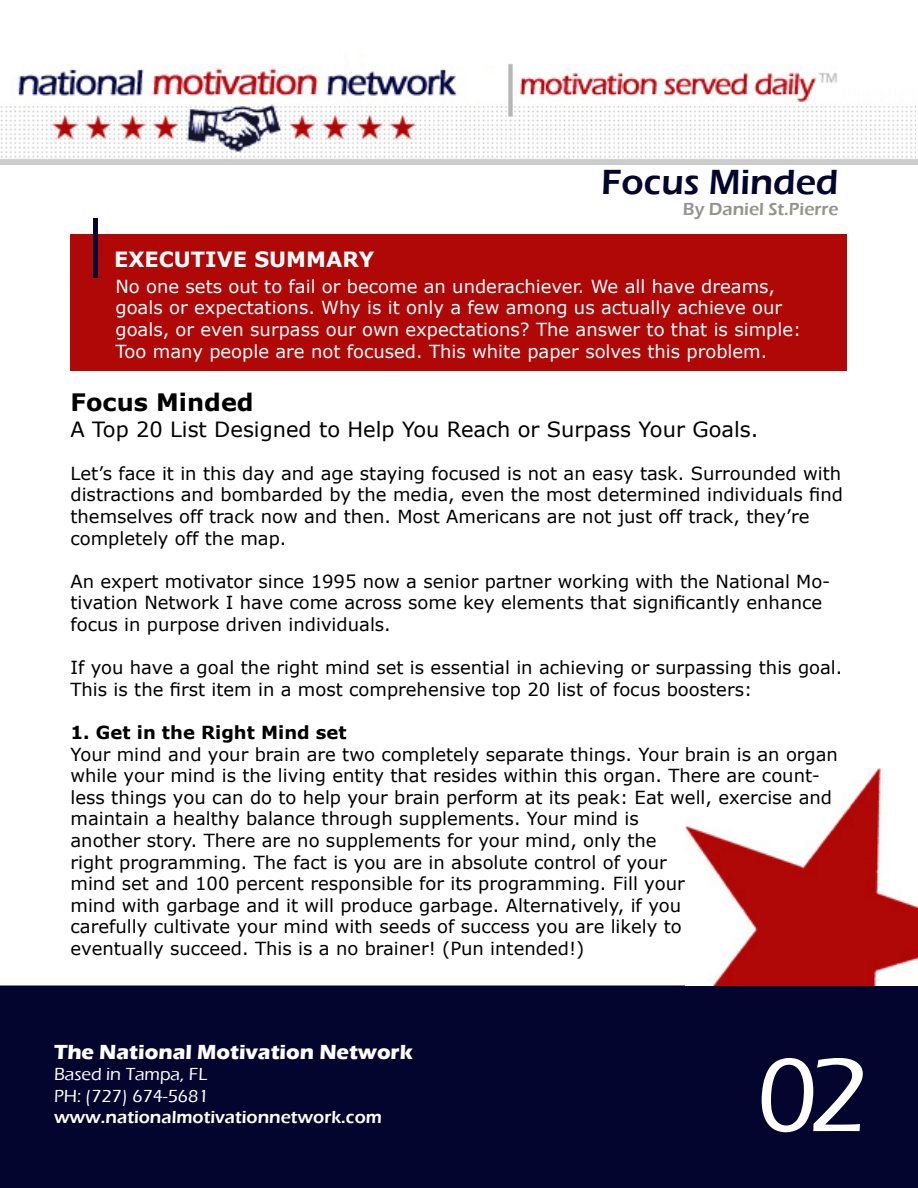
<style>
.page{position:relative;width:918px;height:1188px;background:#fff}
.page>*{position:absolute;margin:0;border:0;box-sizing:border-box;transform-origin:0 0}
.t1{font:500 108px "Eras ITC";color:#fff}
.t2{font:600 36px "Eras ITC";color:#04052f}
.t3{font:700 24px "Verdana";color:#000}
.t4{font:21px "Verdana";color:#000}
.t5{font:700 21px "Eras ITC";color:#fff}
.t6{font:700 21px "Verdana";color:#fff}
.t7{font:18px/21.6px "Verdana";color:#000}
.t8{font:18px/21.6px "Verdana";color:#fff}
.t9{font:600 18px "Eras ITC";color:#fff}
.t10{font:500 18px/21.6px "Eras ITC";color:#fff}
.t11{font:700 18px "Verdana";color:#000}
.t12{font:600 18px "Eras ITC";color:#94948f}
</style>
<div class="page">
<div style="left:1px;top:986px;width:916px;height:201px;background:#04052f"></div>
<div style="left:0;top:986px;width:918px;height:202px;border:2px solid #04052f"></div>
<img style="left:0;top:64px;width:916px;height:101px">
<img style="left:686px;top:768px;width:232px;height:217px">
<img style="left:916px;top:158px;width:2px;height:7px">
<div style="left:70px;top:235px;width:778px;height:136px;background:#b00707"></div>
<hr style="left:94px;top:218px;width:4px;height:60px;background:#04052f">
<h2 class="t2" style="left:601px;top:162px;width:239px">Focus Minded</h2>
<p class="t12" style="left:683px;top:199px;width:157px">By Daniel St.Pierre</p>
<p class="t6" style="left:114px;top:245px;width:262px">EXECUTIVE SUMMARY</p>
<p class="t8" style="left:116px;top:276px;width:687px">No one sets out to fail or become an underachiever. We all have dreams, goals or expectations. Why is it only a few among us actually achieve our goals, or even surpass our own expectations? The answer to that is simple:<br>Too many people are not focused. This white paper solves this problem.</p>
<h3 class="t3" style="left:70px;top:387px;width:185px">Focus Minded</h3>
<p class="t4" style="left:70px;top:416px;width:689px">A Top 20 List Designed to Help You Reach or Surpass Your Goals.</p>
<p class="t7" style="left:70px;top:463px;width:774px">Let’s face it in this day and age staying focused is not an easy task. Surrounded with distractions and bombarded by the media, even the most determined individuals find themselves off track now and then. Most Americans are not just off track, they’re completely off the map.</p>
<p class="t7" style="left:70px;top:571px;width:761px">An expert motivator since 1995 now a senior partner working with the National Mo&shy;tivation Network I have come across some key elements that significantly enhance focus in purpose driven individuals.</p>
<p class="t7" style="left:70px;top:657px;width:773px">If you have a goal the right mind set is essential in achieving or surpassing this goal.<br>This is the first item in a most comprehensive top 20 list of focus boosters:</p>
<p class="t11" style="left:70px;top:721px;width:278px">1. Get in the Right Mind set</p>
<p class="t7" style="left:70px;top:743px;width:769px">Your mind and your brain are two completely separate things. Your brain is an organ while your mind is the living entity that resides within this organ. There are count&shy;less things you can do to help your brain perform at its peak: Eat well, exercise and maintain a healthy balance through supplements. Your mind is<br>another story. There are no supplements for your mind, only the<br>right programming. The fact is you are in absolute control of your<br>mind set and 100 percent responsible for its programming. Fill your<br>mind with garbage and it will produce garbage. Alternatively, if you<br>carefully cultivate your mind with seeds of success you are likely to<br>eventually succeed. This is a no brainer! (Pun intended!)</p>
<p class="t5" style="left:54px;top:1040px;width:360px">The National Motivation Network</p>
<p class="t10" style="left:54px;top:1064px;width:156px">Based in Tampa, FL<br>PH: (727) 674-5681</p>
<p class="t9" style="left:54px;top:1107px;width:329px">www.nationalmotivationnetwork.com</p>
<h1 class="t1" style="left:756px;top:1035px;width:114px">02</h1>
</div>
